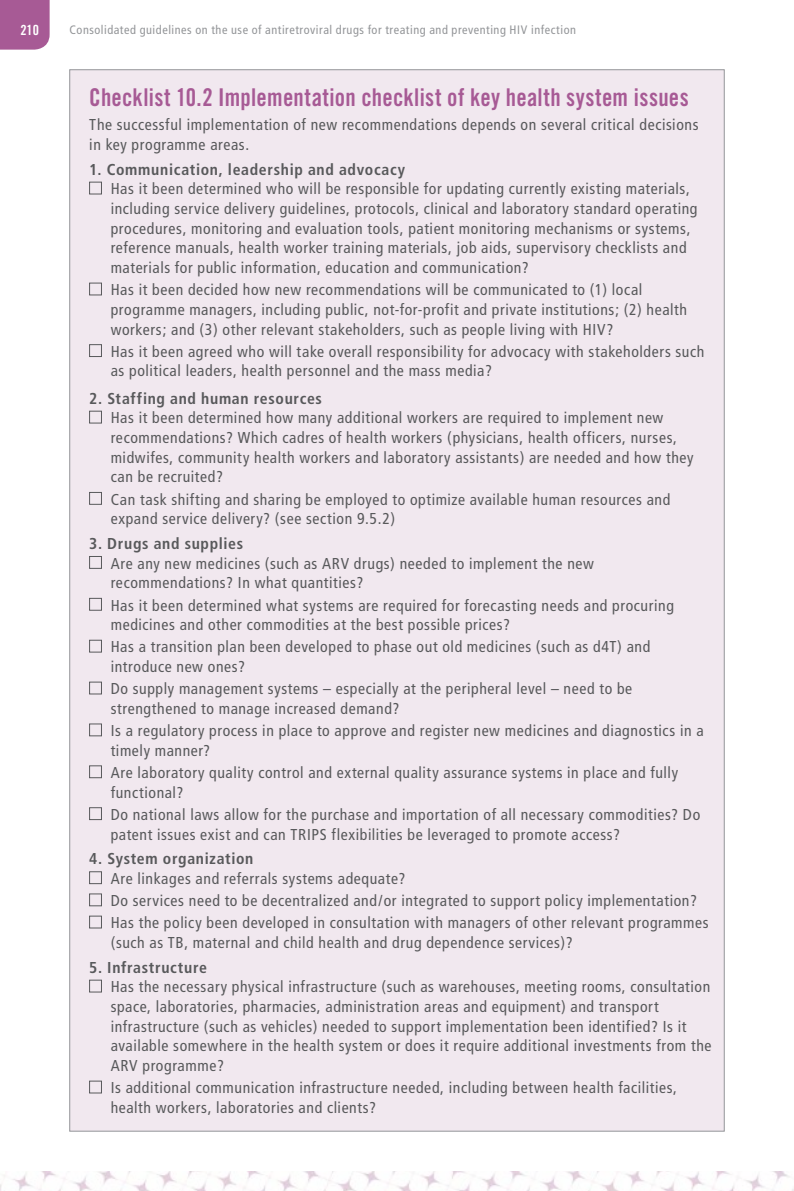
<style>
.page{position:relative;width:794px;height:1191px;background:#fff}
.page>*{position:absolute;margin:0;border:0;box-sizing:border-box;transform-origin:0 0}
.t1{font:24.5px "Trade Gothic Bold Cond Twenty";letter-spacing:.015em;color:#a75a95;scale:.95 1}
.t2{font:condensed 15.75px/19.6px "Frutiger";letter-spacing:.04em;color:#58595b}
.t3{font:14px "Trade Gothic Bold Cond Twenty";color:#fff}
.t4{font:condensed 12.25px "Frutiger";letter-spacing:.045em;color:#939598}
.s1{font-weight:700}
</style>
<div class="page">
<div style="left:0;top:0;width:50px;height:50px;background:#a75a95"></div>
<img style="left:0;top:1171px;width:794px;height:20px">
<div style="left:69px;top:69px;width:655px;height:1062px;background:#f1e8ef;border:1px solid #939598"></div>
<div style="left:89px;top:182px;width:13px;height:12px;border:1px solid #58595b"></div>
<div style="left:89px;top:283px;width:13px;height:12px;border:1px solid #58595b"></div>
<div style="left:89px;top:344px;width:13px;height:13px;border:1px solid #58595b"></div>
<div style="left:89px;top:411px;width:13px;height:12px;border:1px solid #58595b"></div>
<div style="left:89px;top:492px;width:13px;height:12px;border:1px solid #58595b"></div>
<div style="left:89px;top:556px;width:13px;height:12px;border:1px solid #58595b"></div>
<div style="left:89px;top:598px;width:13px;height:12px;border:1px solid #58595b"></div>
<div style="left:89px;top:640px;width:13px;height:12px;border:1px solid #58595b"></div>
<div style="left:89px;top:682px;width:13px;height:12px;border:1px solid #58595b"></div>
<div style="left:89px;top:723px;width:13px;height:13px;border:1px solid #58595b"></div>
<div style="left:89px;top:765px;width:13px;height:13px;border:1px solid #58595b"></div>
<div style="left:89px;top:807px;width:13px;height:13px;border:1px solid #58595b"></div>
<div style="left:89px;top:871px;width:13px;height:13px;border:1px solid #58595b"></div>
<div style="left:89px;top:893px;width:13px;height:13px;border:1px solid #58595b"></div>
<div style="left:89px;top:916px;width:13px;height:12px;border:1px solid #58595b"></div>
<div style="left:89px;top:980px;width:13px;height:12px;border:1px solid #58595b"></div>
<div style="left:89px;top:1080px;width:13px;height:13px;border:1px solid #58595b"></div>
<p class="t3" style="left:20px;top:22px;width:20px">210</p>
<p class="t4" style="left:69px;top:23px;width:508px">Consolidated guidelines on the use of antiretroviral drugs for treating and preventing hiv infection</p>
<p class="t1" style="left:89px;top:82px;width:632px">Checklist 10.2 Implementation checklist of key health system issues</p>
<p class="t2" style="left:89px;top:115px;width:610px">The successful implementation of new recommendations depends on several critical decisions in key programme areas.</p>
<p class="t2" style="left:111px;top:159px;width:588px;text-indent:-21px"><span class="s1">1. Communication, leadership and advocacy<br></span>Has it been determined who will be responsible for updating currently existing materials, including service delivery guidelines, protocols, clinical and laboratory standard operating procedures, monitoring and evaluation tools, patient monitoring mechanisms or systems, reference manuals, health worker training materials, job aids, supervisory checklists and materials for public information, education and communication?</p>
<p class="t2" style="left:111px;top:280px;width:578px">Has it been decided how new recommendations will be communicated to (1) local programme managers, including public, not-for-profit and private institutions; (2) health workers; and (3) other relevant stakeholders, such as people living with HIV?</p>
<p class="t2" style="left:111px;top:342px;width:595px">Has it been agreed who will take overall responsibility for advocacy with stakeholders such as political leaders, health personnel and the mass media?</p>
<p class="t2" style="left:111px;top:388px;width:584px;text-indent:-21px"><span class="s1">2. Staffing and human resources<br></span>Has it been determined how many additional workers are required to implement new recommendations? Which cadres of health workers (physicians, health officers, nurses, midwifes, community health workers and laboratory assistants) are needed and how they can be recruited?</p>
<p class="t2" style="left:111px;top:489px;width:561px">Can task shifting and sharing be employed to optimize available human resources and expand service delivery? (see section 9.5.2)</p>
<p class="t2" style="left:111px;top:534px;width:485px;text-indent:-21px"><span class="s1">3. Drugs and supplies<br></span>Are any new medicines (such as ARV drugs) needed to implement the new recommendations? In what quantities?</p>
<p class="t2" style="left:111px;top:595px;width:565px">Has it been determined what systems are required for forecasting needs and procuring medicines and other commodities at the best possible prices?</p>
<p class="t2" style="left:111px;top:637px;width:541px">Has a transition plan been developed to phase out old medicines (such as d4T) and introduce new ones?</p>
<p class="t2" style="left:111px;top:679px;width:523px">Do supply management systems – especially at the peripheral level – need to be strengthened to manage increased demand?</p>
<p class="t2" style="left:111px;top:721px;width:594px">Is a regulatory process in place to approve and register new medicines and diagnostics in a timely manner?</p>
<p class="t2" style="left:111px;top:763px;width:569px">Are laboratory quality control and external quality assurance systems in place and fully functional?</p>
<p class="t2" style="left:111px;top:804px;width:591px">Do national laws allow for the purchase and importation of all necessary commodities? Do patent issues exist and can TRIPS flexibilities be leveraged to promote access?</p>
<p class="t2" style="left:111px;top:849px;width:296px;text-indent:-21px"><span class="s1">4. System organization<br></span>Are linkages and referrals systems adequate?</p>
<p class="t2" style="left:111px;top:889px;width:599px;line-height:22.2px">Do services need to be decentralized and/or integrated to support policy implementation?<br>Has the policy been developed in consultation with managers of other relevant programmes</p>
<p class="t2" style="left:111px;top:932px;width:464px">(such as TB, maternal and child health and drug dependence services)?</p>
<p class="t2" style="left:111px;top:957px;width:602px;text-indent:-21px"><span class="s1">5. Infrastructure<br></span>Has the necessary physical infrastructure (such as warehouses, meeting rooms, consultation space, laboratories, pharmacies, administration areas and equipment) and transport infrastructure (such as vehicles) needed to support implementation been identified? Is it available somewhere in the health system or does it require additional investments from the ARV programme?</p>
<p class="t2" style="left:111px;top:1078px;width:568px">Is additional communication infrastructure needed, including between health facilities, health workers, laboratories and clients?</p>
</div>
